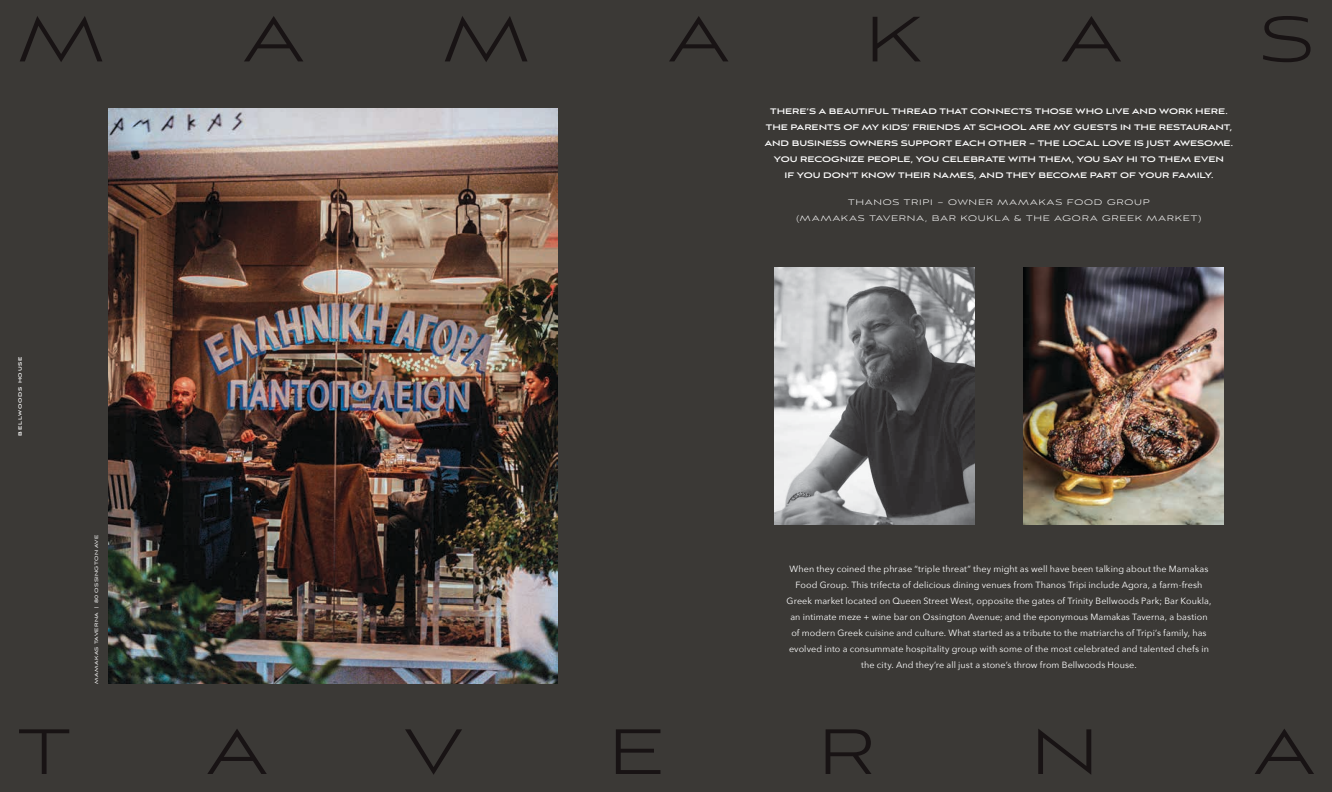
<style>
.page{position:relative;width:1332px;height:792px;background:#3b3936}
.page>*{position:absolute;margin:0;border:0;box-sizing:border-box;transform-origin:0 0}
.bellwoods_body{font:300 80px "Aviano Sans";color:#181314}
.t1{font:700 10px/16px "Aviano Sans";letter-spacing:-.005em;color:#fff;text-align:center}
.bellwoods_title{font:300 10px/16px "Aviano Sans";letter-spacing:.08em;color:#fff;text-align:center}
.bellwoods_body-2{font:9px/16px "Avenir Next";letter-spacing:.01em;color:#fff;text-align:center}
.bellwoods_captions{font:6px "Aviano Sans";letter-spacing:.05em;color:#fff}
.t2{font:700 6px "Aviano Sans";letter-spacing:.14em;color:#fff}
</style>
<div class="page">
<img style="left:108px;top:108px;width:450px;height:576px">
<img style="left:1024px;top:268px;width:200px;height:256px">
<img style="left:774px;top:268px;width:200px;height:256px">
<p class="bellwoods_body" style="left:18px;top:1px;width:88px">M</p>
<p class="bellwoods_body" style="left:244px;top:1px;width:61px">A</p>
<p class="bellwoods_body" style="left:443px;top:1px;width:88px">M</p>
<p class="bellwoods_body" style="left:669px;top:1px;width:61px">A</p>
<p class="bellwoods_body" style="left:865px;top:1px;width:58px">K</p>
<p class="bellwoods_body" style="left:1062px;top:1px;width:61px">A</p>
<p class="bellwoods_body" style="left:1259px;top:1px;width:56px">S</p>
<p class="t2" style="left:17px;top:436px;width:81px;rotate:-90deg">BELLWOODS HOUSE</p>
<p class="bellwoods_captions" style="left:94px;top:684px;width:151px;rotate:-90deg">MAMAKAS TAVERNA | 80 OSSINGTON AVE</p>
<p class="t1" style="left:765px;top:104px;width:470px">THERE’S A BEAUTIFUL THREAD THAT CONNECTS THOSE WHO LIVE AND WORK HERE.<br>THE PARENTS OF MY KIDS’ FRIENDS AT SCHOOL ARE MY GUESTS IN THE RESTAURANT, AND BUSINESS OWNERS SUPPORT EACH OTHER – THE LOCAL LOVE IS JUST AWESOME.<br>YOU RECOGNIZE PEOPLE, YOU CELEBRATE WITH THEM, YOU SAY HI TO THEM EVEN<br>IF YOU DON’T KNOW THEIR NAMES, AND THEY BECOME PART OF YOUR FAMILY.</p>
<p class="bellwoods_title" style="left:797px;top:195px;width:406px">THANOS TRIPI – OWNER MAMAKAS FOOD GROUP<br>(MAMAKAS TAVERNA, BAR KOUKLA &amp; THE AGORA GREEK MARKET)</p>
<p class="bellwoods_body-2" style="left:787px;top:561px;width:426px">When they coined the phrase “triple threat” they might as well have been talking about the Mamakas Food Group. This trifecta of delicious dining venues from Thanos Tripi include Agora, a farm-fresh Greek market located on Queen Street West, opposite the gates of Trinity Bellwoods Park; Bar Koukla, an intimate meze + wine bar on Ossington Avenue; and the eponymous Mamakas Taverna, a bastion of modern Greek cuisine and culture. What started as a tribute to the matriarchs of Tripi’s family, has evolved into a consummate hospitality group with some of the most celebrated and talented chefs in the city. And they’re all just a stone’s throw from Bellwoods House.</p>
<p class="bellwoods_body" style="left:18px;top:714px;width:54px">T</p>
<p class="bellwoods_body" style="left:207px;top:714px;width:61px">A</p>
<p class="bellwoods_body" style="left:405px;top:714px;width:58px">V</p>
<p class="bellwoods_body" style="left:608px;top:714px;width:58px">E</p>
<p class="bellwoods_body" style="left:818px;top:714px;width:59px">R</p>
<p class="bellwoods_body" style="left:1030px;top:714px;width:70px">N</p>
<p class="bellwoods_body" style="left:1255px;top:714px;width:61px">A</p>
</div>
